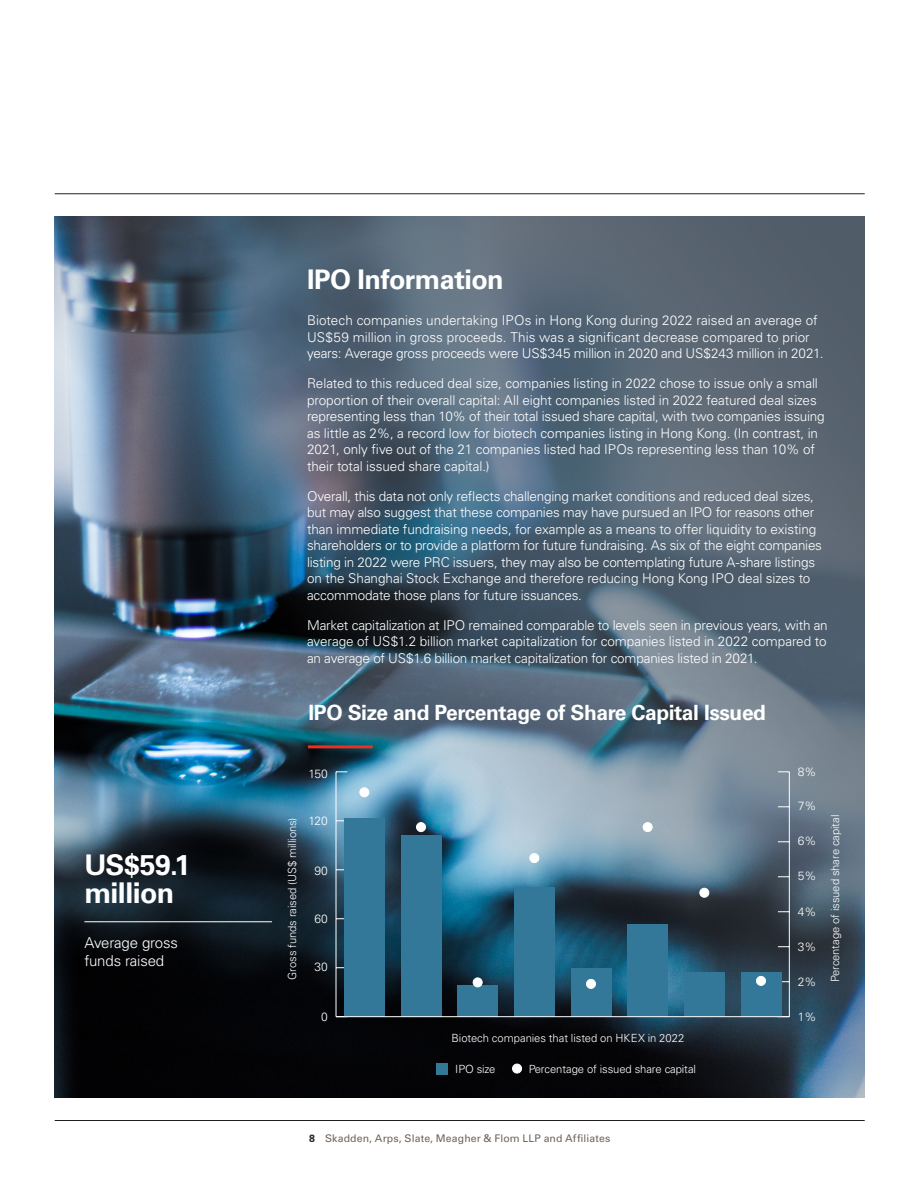
<style>
.page{position:relative;width:918px;height:1188px;background:#fff}
.page>*{position:absolute;margin:0;border:0;box-sizing:border-box;transform-origin:0 0}
.Infographic_Stat_26p{font:700 28.5px/28.5px "Univers LT Std";letter-spacing:-.02em;color:#fff}
.Heading_1{font:700 27px "Univers LT Std";letter-spacing:-.02em;color:#fff}
.Heading_2_w_line{font:700 21px "Univers LT Std";letter-spacing:-.02em;color:#fff}
.Infographic_Text_w_l{font:300 15px/18px "Univers LT Std";letter-spacing:-.01em;color:#fff}
.Main_Body{font:300 13.5px/16.5px "Univers LT Std";letter-spacing:-.01em;color:#fff}
.Chart_key_text{font:300 12px "Univers LT Std";letter-spacing:-.01em;color:#fff}
.Chart_key_text-2{font:300 11.25px "Univers LT Std";letter-spacing:-.01em;color:#fff}
.Chart_Source{font:300 11.25px "Univers LT Std";letter-spacing:-.005em;color:#fff}
.t1{font:10.5px "Univers LT Std";letter-spacing:.01em;color:#6f645a}
.s1{font-weight:700;color:#231f20}
</style>
<div class="page">
<hr style="left:55px;top:1120px;width:810px;height:1px;background:#231f20">
<hr style="left:55px;top:194px;width:810px;height:1px;background:#231f20">
<img style="left:54px;top:217px;width:811px;height:881px">
<hr style="left:308px;top:745px;width:65px;height:3px;background:#ee2e22">
<hr style="left:84px;top:922px;width:188px;height:1px;background:#fff">
<div style="left:436px;top:1063px;width:12px;height:11px;background:#337899"></div>
<hr style="left:789px;top:772px;width:1px;height:245px;background:#fff">
<hr style="left:336px;top:772px;width:1px;height:245px;background:#fff">
<div style="left:344px;top:818px;width:41px;height:199px;background:#337899"></div>
<div style="left:401px;top:835px;width:40px;height:182px;background:#337899"></div>
<div style="left:457px;top:985px;width:41px;height:32px;background:#337899"></div>
<div style="left:514px;top:887px;width:41px;height:130px;background:#337899"></div>
<div style="left:571px;top:968px;width:40px;height:49px;background:#337899"></div>
<div style="left:627px;top:924px;width:41px;height:93px;background:#337899"></div>
<div style="left:684px;top:972px;width:41px;height:45px;background:#337899"></div>
<div style="left:741px;top:972px;width:40px;height:45px;background:#337899"></div>
<div style="left:757px;top:976px;width:9px;height:9px;background:#fff;border-radius:50%"></div>
<div style="left:756px;top:976px;width:10px;height:10px;border:1px solid #fff;border-radius:50%"></div>
<div style="left:700px;top:888px;width:9px;height:9px;background:#fff;border-radius:50%"></div>
<div style="left:699px;top:888px;width:10px;height:10px;border:1px solid #fff;border-radius:50%"></div>
<div style="left:643px;top:823px;width:9px;height:9px;background:#fff;border-radius:50%"></div>
<div style="left:643px;top:822px;width:10px;height:10px;border:1px solid #fff;border-radius:50%"></div>
<div style="left:473px;top:978px;width:9px;height:9px;background:#fff;border-radius:50%"></div>
<div style="left:473px;top:978px;width:10px;height:9px;border:1px solid #fff;border-radius:50%"></div>
<div style="left:587px;top:979px;width:9px;height:9px;background:#fff;border-radius:50%"></div>
<div style="left:586px;top:979px;width:10px;height:10px;border:1px solid #fff;border-radius:50%"></div>
<div style="left:530px;top:854px;width:9px;height:9px;background:#fff;border-radius:50%"></div>
<div style="left:529px;top:853px;width:10px;height:10px;border:1px solid #fff;border-radius:50%"></div>
<div style="left:417px;top:823px;width:9px;height:9px;background:#fff;border-radius:50%"></div>
<div style="left:416px;top:822px;width:10px;height:10px;border:1px solid #fff;border-radius:50%"></div>
<div style="left:360px;top:788px;width:9px;height:9px;background:#fff;border-radius:50%"></div>
<div style="left:359px;top:787px;width:10px;height:10px;border:1px solid #fff;border-radius:50%"></div>
<hr style="left:336px;top:1016px;width:453px;height:1px;background:#fff">
<div style="left:513px;top:1064px;width:9px;height:9px;background:#fff;border-radius:50%"></div>
<div style="left:512px;top:1064px;width:10px;height:9px;border:1px solid #fff;border-radius:50%"></div>
<p class="Infographic_Stat_26p" style="left:84px;top:851px;width:108px">US$59.1 million</p>
<p class="Infographic_Text_w_l" style="left:84px;top:933px;width:95px">Average gross funds raised</p>
<h2 class="Heading_1" style="left:307px;top:263px;width:198px">IPO Information</h2>
<p class="Main_Body" style="left:307px;top:312px;width:518px">Biotech companies undertaking IPOs in Hong Kong during 2022 raised an average of<br>US$59 million in gross proceeds. This was a significant decrease compared to prior years: Average gross proceeds were US$345 million in 2020 and US$243 million in 2021.</p>
<p class="Main_Body" style="left:307px;top:375px;width:519px">Related to this reduced deal size, companies listing in 2022 chose to issue only a small proportion of their overall capital: All eight companies listed in 2022 featured deal sizes representing less than 10% of their total issued share capital, with two companies issuing as little as 2%, a record low for biotech companies listing in Hong Kong. (In contrast, in 2021, only five out of the 21 companies listed had IPOs representing less than 10% of their total issued share capital.)</p>
<p class="Main_Body" style="left:307px;top:488px;width:517px">Overall, this data not only reflects challenging market conditions and reduced deal sizes, but may also suggest that these companies may have pursued an IPO for reasons other than immediate fundraising needs, for example as a means to offer liquidity to existing shareholders or to provide a platform for future fundraising. As six of the eight companies listing in 2022 were PRC issuers, they may also be contemplating future A-share listings on the Shanghai Stock Exchange and therefore reducing Hong Kong IPO deal sizes to accommodate those plans for future issuances.</p>
<p class="Main_Body" style="left:307px;top:617px;width:522px;text-align:justify">Market capitalization at IPO remained comparable to levels seen in previous years, with an average of US$1.2 billion market capitalization for companies listed in 2022 compared to an average of US$1.6 billion market capitalization for companies listed in 2021.</p>
<h3 class="Heading_2_w_line" style="left:309px;top:700px;width:459px">IPO Size and Percentage of Share Capital Issued</h3>
<p class="Chart_key_text" style="left:309px;top:766px;width:21px">150</p>
<p class="Chart_key_text" style="left:798px;top:764px;width:20px">8%</p>
<p class="Chart_key_text" style="left:798px;top:799px;width:20px">7%</p>
<p class="Chart_key_text-2" style="left:285px;top:980px;width:164px;rotate:-90deg">Gross funds raised (US$ millions)</p>
<p class="Chart_key_text-2" style="left:828px;top:982px;width:169px;rotate:-90deg">Percentage of issued share capital</p>
<p class="Chart_key_text" style="left:309px;top:813px;width:21px">120</p>
<p class="Chart_key_text" style="left:798px;top:834px;width:20px">6%</p>
<p class="Chart_key_text" style="left:798px;top:869px;width:20px">5%</p>
<p class="Chart_key_text" style="left:315px;top:864px;width:15px">90</p>
<p class="Chart_key_text" style="left:798px;top:904px;width:20px">4%</p>
<p class="Chart_key_text" style="left:315px;top:912px;width:15px">60</p>
<p class="Chart_key_text" style="left:798px;top:939px;width:20px">3%</p>
<p class="Chart_key_text" style="left:315px;top:959px;width:15px">30</p>
<p class="Chart_key_text" style="left:798px;top:975px;width:20px">2%</p>
<p class="Chart_key_text" style="left:321px;top:1010px;width:8px">0</p>
<p class="Chart_key_text" style="left:798px;top:1010px;width:20px">1%</p>
<p class="Chart_Source" style="left:452px;top:1031px;width:235px">Biotech companies that listed on HKEX in 2022</p>
<p class="Chart_key_text-2" style="left:455px;top:1062px;width:42px">IPO size</p>
<p class="Chart_key_text-2" style="left:529px;top:1062px;width:169px">Percentage of issued share capital</p>
<p class="t1" style="left:309px;top:1132px;width:303px"><span class="s1">8</span> Skadden, Arps, Slate, Meagher &amp; Flom LLP and Affiliates</p>
</div>
